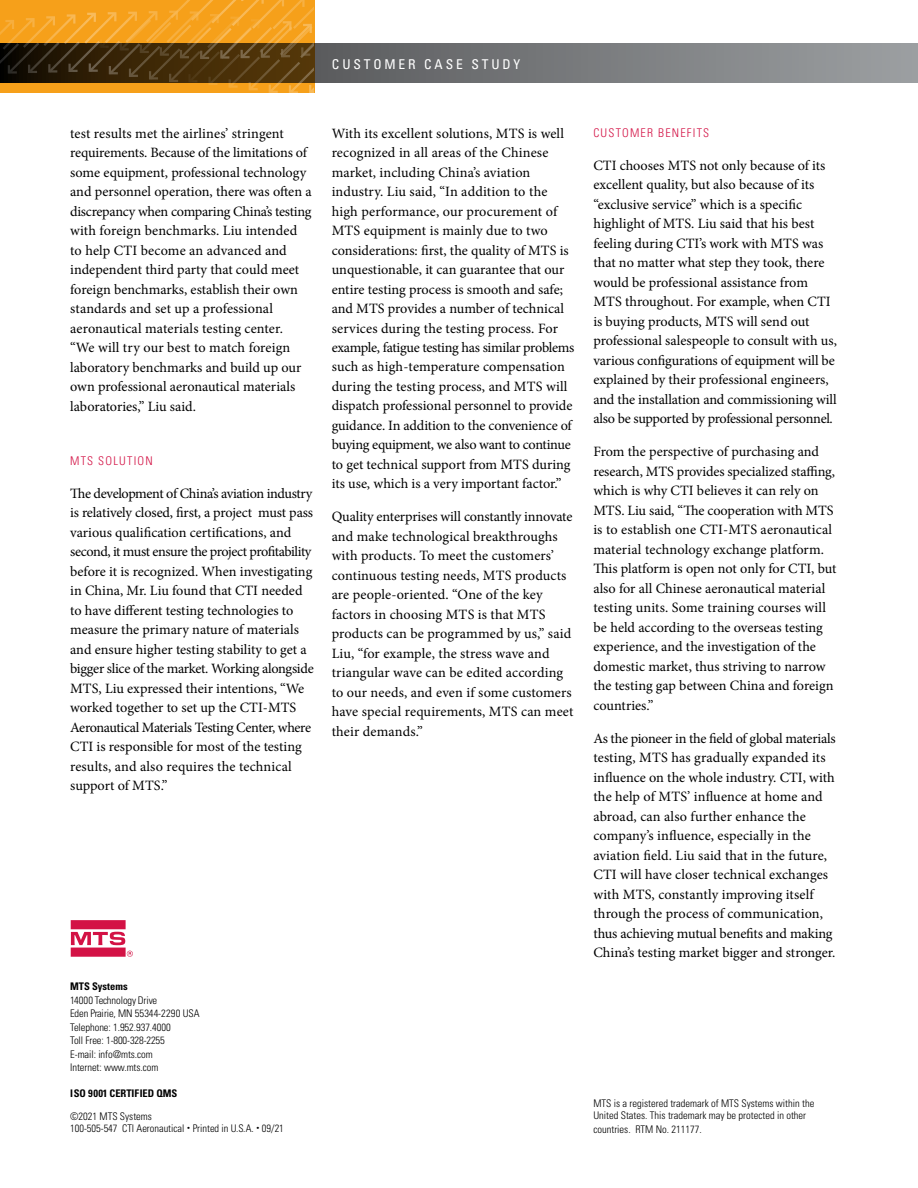
<style>
.page{position:relative;width:918px;height:1188px;background:#fff}
.page>*{position:absolute;margin:0;border:0;box-sizing:border-box;transform-origin:0 0}
.t1{font:14.25px/19.5px "Minion Pro";color:#000}
.t2{font:condensed 13.5px "Univers";letter-spacing:.21em;color:#fff}
.t3{font:300 condensed 12px "Univers";letter-spacing:.1em;color:#d31245}
.t4{font:300 condensed 10.5px/13.5px "Univers LT Std";color:#000}
.t5{font:700 condensed 10.5px "Univers LT Std";letter-spacing:-.005em;color:#000}
</style>
<div class="page">
<svg style="left:314px;top:44px;width:604px;height:38px;background:#7b7d80"></svg>
<svg style="left:0;top:0;width:314px;height:93px;background:#a77019"></svg>
<svg style="left:71px;top:920px;width:62px;height:37px"></svg>
<p class="t2" style="left:332px;top:56px;width:190px">CUSTOMER CASE STUDY</p>
<p class="t1" style="left:70px;top:123px;width:243px">test results met the airlines’ stringent requirements. Because of the limitations of some equipment, professional technology and personnel operation, there was often a discrepancy when comparing China’s testing with foreign benchmarks. Liu intended to help CTI become an advanced and independent third party that could meet foreign benchmarks, establish their own standards and set up a professional aeronautical materials testing center.<br>“We will try our best to match foreign laboratory benchmarks and build up our own professional aeronautical materials laboratories,” Liu said.</p>
<p class="t3" style="left:70px;top:453px;width:84px">MTS SOLUTION</p>
<p class="t1" style="left:70px;top:483px;width:245px">The development of China’s aviation industry is relatively closed, first, a project must pass various qualification certifications, and second, it must ensure the project profitability before it is recognized. When investigating in China, Mr. Liu found that CTI needed to have different testing technologies to measure the primary nature of materials and ensure higher testing stability to get a bigger slice of the market. Working alongside MTS, Liu expressed their intentions, “We worked together to set up the CTI-MTS Aeronautical Materials Testing Center, where CTI is responsible for most of the testing results, and also requires the technical support of MTS.”</p>
<p class="t1" style="left:332px;top:123px;width:244px">With its excellent solutions, MTS is well recognized in all areas of the Chinese market, including China’s aviation industry. Liu said, “In addition to the high performance, our procurement of MTS equipment is mainly due to two considerations: first, the quality of MTS is unquestionable, it can guarantee that our entire testing process is smooth and safe; and MTS provides a number of technical services during the testing process. For example, fatigue testing has similar problems such as high-temperature compensation during the testing process, and MTS will dispatch professional personnel to provide guidance. In addition to the convenience of buying equipment, we also want to continue to get technical support from MTS during its use, which is a very important factor.”</p>
<p class="t1" style="left:332px;top:507px;width:243px">Quality enterprises will constantly innovate and make technological breakthroughs with products. To meet the customers’ continuous testing needs, MTS products are people-oriented. “One of the key factors in choosing MTS is that MTS products can be programmed by us,” said Liu, “for example, the stress wave and triangular wave can be edited according to our needs, and even if some customers have special requirements, MTS can meet their demands.”</p>
<p class="t5" style="left:70px;top:980px;width:59px">MTS Systems</p>
<p class="t4" style="left:70px;top:993px;width:131px">14000 Technology Drive<br>Eden Prairie, MN 55344-2290 USA<br>Telephone: 1.952.937.4000<br>Toll Free: 1-800-328-2255<br>E-mail: info@mts.com<br>Internet: www.mts.com</p>
<p class="t5" style="left:70px;top:1087px;width:109px">ISO 9001 CERTIFIED QMS</p>
<p class="t4" style="left:70px;top:1111px;width:215px;line-height:12px">©2021 MTS Systems<br>100-505-547 CTI Aeronautical <sup>•</sup> Printed in U.S.A. <sup>•</sup> 09/21</p>
<p class="t3" style="left:593px;top:125px;width:117px">CUSTOMER BENEFITS</p>
<p class="t1" style="left:593px;top:156px;width:245px">CTI chooses MTS not only because of its excellent quality, but also because of its “exclusive service” which is a specific highlight of MTS. Liu said that his best feeling during CTI’s work with MTS was that no matter what step they took, there would be professional assistance from MTS throughout. For example, when CTI is buying products, MTS will send out professional salespeople to consult with us, various configurations of equipment will be explained by their professional engineers, and the installation and commissioning will also be supported by professional personnel.</p>
<p class="t1" style="left:593px;top:442px;width:245px">From the perspective of purchasing and research, MTS provides specialized staffing, which is why CTI believes it can rely on MTS. Liu said, “The cooperation with MTS is to establish one CTI-MTS aeronautical material technology exchange platform.<br>This platform is open not only for CTI, but also for all Chinese aeronautical material testing units. Some training courses will be held according to the overseas testing experience, and the investigation of the domestic market, thus striving to narrow the testing gap between China and foreign countries.”</p>
<p class="t1" style="left:593px;top:728px;width:244px">As the pioneer in the field of global materials testing, MTS has gradually expanded its influence on the whole industry. CTI, with the help of MTS’ influence at home and abroad, can also further enhance the company’s influence, especially in the aviation field. Liu said that in the future, CTI will have closer technical exchanges with MTS, constantly improving itself through the process of communication, thus achieving mutual benefits and making China’s testing market bigger and stronger.</p>
<p class="t4" style="left:593px;top:1097px;width:223px;line-height:12px">MTS is a registered trademark of MTS Systems within the<br>United States. This trademark may be protected in other</p>
<p class="t4" style="left:593px;top:1122px;width:110px">countries. RTM No. 211177.</p>
</div>
